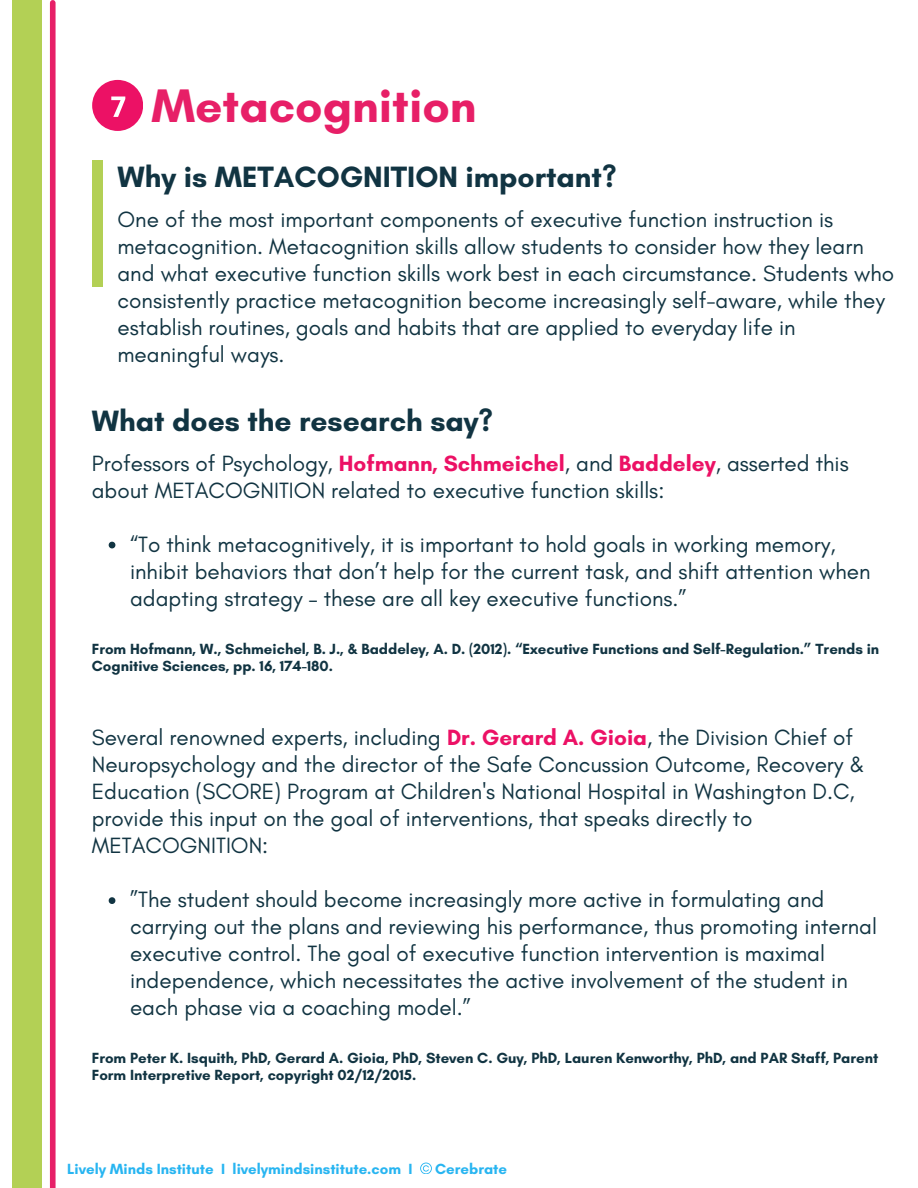
<style>
.page{position:relative;width:918px;height:1188px;background:#fff}
.page>*{position:absolute;margin:0;border:0;box-sizing:border-box;transform-origin:0 0}
.t1{font:700 48px "Glacial Indifference";color:#e71f67}
.t2{font:700 30px "Glacial Indifference";color:#113442}
.t3{font:22.5px/27px "Glacial Indifference";color:#113442}
.t4{font:700 15px/16.8px "Glacial Indifference";color:#113442}
.t5{font:700 15px "Glacial Indifference";color:#28b5f1}
.s1{font-weight:700;color:#ec1165}
</style>
<div class="page">
<div style="left:12px;top:0;width:30px;height:1188px;background:#b3d055"></div>
<div style="left:50px;top:3px;width:6px;height:1185px;background:#e71f67"></div>
<svg style="left:420px;top:1163px;width:11px;height:11px"></svg>
<div style="left:92px;top:80px;width:51px;height:51px;background:#ec1165;border-radius:50%"></div>
<svg style="left:111px;top:97px;width:14px;height:20px"></svg>
<div style="left:92px;top:160px;width:10px;height:127px;background:#b3d055"></div>
<svg style="left:109px;top:542px;width:6px;height:6px"></svg>
<svg style="left:109px;top:897px;width:6px;height:7px"></svg>
<h1 class="t1" style="left:151px;top:76px;width:327px">Metacognition</h1>
<h3 class="t2" style="left:117px;top:159px;width:501px">Why is METACOGNITION important?</h3>
<h2 class="t3" style="left:117px;top:206px;width:778px">One of the most important components of executive function instruction is metacognition. Metacognition skills allow students to consider how they learn and what executive function skills work best in each circumstance. Students who consistently practice metacognition become increasingly self-aware, while they establish routines, goals and habits that are applied to everyday life in meaningful ways.</h2>
<p class="t2" style="left:92px;top:402px;width:403px">What does the research say?</p>
<h2 class="t3" style="left:92px;top:449px;width:759px">Professors of Psychology, <span class="s1">Hofmann, Schmeichel</span>, and <span class="s1">Baddeley</span>, asserted this about METACOGNITION related to executive function skills:</h2>
<h3 class="t3" style="left:130px;top:530px;width:742px">“To think metacognitively, it is important to hold goals in working memory, inhibit behaviors that don’t help for the current task, and shift attention when adapting strategy – these are all key executive functions.”</h3>
<p class="t4" style="left:92px;top:640px;width:789px">From Hofmann, W., Schmeichel, B. J., &amp; Baddeley, A. D. (2012). “Executive Functions and Self-Regulation.” Trends in<br>Cognitive Sciences, pp. 16, 174-180.</p>
<h3 class="t3" style="left:92px;top:724px;width:775px">Several renowned experts, including <span class="s1">Dr. Gerard A. Gioia</span>, the Division Chief of Neuropsychology and the director of the Safe Concussion Outcome, Recovery &amp; Education (SCORE) Program at Children's National Hospital in Washington D.C, provide this input on the goal of interventions, that speaks directly to METACOGNITION:</h3>
<p class="t3" style="left:130px;top:886px;width:749px">”The student should become increasingly more active in formulating and carrying out the plans and reviewing his performance, thus promoting internal executive control. The goal of executive function intervention is maximal independence, which necessitates the active involvement of the student in each phase via a coaching model.”</p>
<p class="t4" style="left:92px;top:1050px;width:788px">From Peter K. Isquith, PhD, Gerard A. Gioia, PhD, Steven C. Guy, PhD, Lauren Kenworthy, PhD, and PAR Staff, Parent<br>Form Interpretive Report, copyright 02/12/2015.</p>
<p class="t5" style="left:67px;top:1160px;width:347px">Lively Minds Institute I livelymindsinstitute.com I</p>
<p class="t5" style="left:435px;top:1160px;width:73px">Cerebrate</p>
</div>
